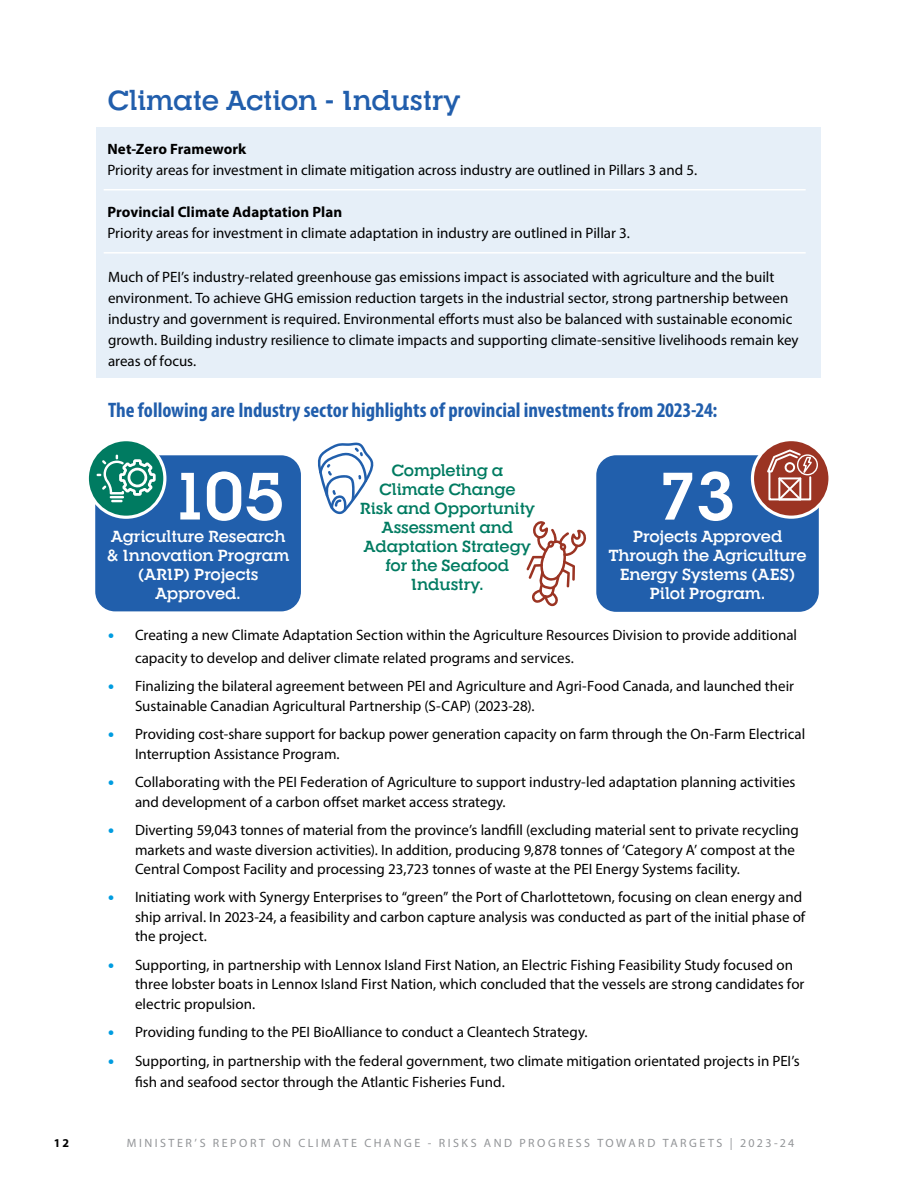
<style>
.page{position:relative;width:918px;height:1188px;background:#fff}
.page>*{position:absolute;margin:0;border:0;box-sizing:border-box;transform-origin:0 0}
.t1{font:700 27px "RNS Camelia";color:#215eac}
.t2{font:700 condensed 21px "Myriad Pro";color:#215eac}
.t3{font:700 15.75px/18.9px "RNS Camelia";letter-spacing:-.005em;color:#fff;text-align:center}
.t4{font:700 15.75px/18.9px "RNS Camelia";color:#007b61;text-align:center}
.t5{font:15px/19.5px "Myriad Pro";color:#000}
.t6{font:12px "Myriad Pro";letter-spacing:.21em;color:#939598}
.t7{font:700 12px "Myriad Pro";color:#000}
.s1{font-weight:700}
.s2{font-weight:900;font-size:16.5px;color:#009ce0}
</style>
<div class="page">
<div style="left:97px;top:128px;width:724px;height:250px;background:#e6eff8"></div>
<div style="left:95px;top:455px;width:206px;height:156px;background:#215fac;border-radius:20px"></div>
<svg style="left:180px;top:473px;width:20px;height:47px"></svg>
<svg style="left:207px;top:471px;width:75px;height:50px"></svg>
<svg style="left:88px;top:441px;width:78px;height:78px"></svg>
<div style="left:596px;top:455px;width:223px;height:156px;background:#215fac;border-radius:20px"></div>
<svg style="left:663px;top:473px;width:29px;height:47px"></svg>
<svg style="left:699px;top:471px;width:33px;height:50px"></svg>
<svg style="left:751px;top:441px;width:77px;height:78px"></svg>
<svg style="left:317px;top:442px;width:57px;height:73px"></svg>
<svg style="left:526px;top:521px;width:61px;height:86px"></svg>
<hr style="left:104px;top:252px;width:702px;height:2px;background:#fff">
<hr style="left:104px;top:189px;width:702px;height:1px;background:#fff">
<p class="t1" style="left:107px;top:84px;width:355px">Climate Action - Industry</p>
<p class="t5" style="left:107px;top:138px;width:591px;line-height:21px"><span class="s1">Net-Zero Framework<br></span>Priority areas for investment in climate mitigation across industry are outlined in Pillars 3 and 5.</p>
<p class="t5" style="left:107px;top:201px;width:524px;line-height:21px"><span class="s1">Provincial Climate Adaptation Plan<br></span>Priority areas for investment in climate adaptation in industry are outlined in Pillar 3.</p>
<p class="t5" style="left:108px;top:266px;width:692px;line-height:21px">Much of PEI’s industry-related greenhouse gas emissions impact is associated with agriculture and the built environment. To achieve GHG emission reduction targets in the industrial sector, strong partnership between industry and government is required. Environmental efforts must also be balanced with sustainable economic growth. Building industry resilience to climate impacts and supporting climate-sensitive livelihoods remain key areas of focus.</p>
<p class="t2" style="left:108px;top:397px;width:611px">The following are Industry sector highlights of provincial investments from 2023-24:</p>
<p class="t3" style="left:107px;top:527px;width:184px">Agriculture Research &amp; Innovation Program (ARIP) Projects<br>Approved.</p>
<p class="t4" style="left:360px;top:460px;width:177px">Completing a<br>Climate Change<br>Risk and Opportunity<br>Assessment and<br>Adaptation Strategy for the Seafood<br>Industry.</p>
<p class="t3" style="left:608px;top:527px;width:200px">Projects Approved<br>Through the Agriculture<br>Energy Systems (AES)<br>Pilot Program.</p>
<p class="t5" style="left:135px;top:624px;width:664px;line-height:22.5px;text-indent:-27px"><span class="s2">•</span> Creating a new Climate Adaptation Section within the Agriculture Resources Division to provide additional capacity to develop and deliver climate related programs and services.</p>
<p class="t5" style="left:135px;top:676px;width:661px;text-indent:-27px"><span class="s2">•</span> Finalizing the bilateral agreement between PEI and Agriculture and Agri-Food Canada, and launched their<br>Sustainable Canadian Agricultural Partnership (S-CAP) (2023-28).</p>
<p class="t5" style="left:135px;top:724px;width:672px;text-indent:-27px"><span class="s2">•</span> Providing cost-share support for backup power generation capacity on farm through the On-Farm Electrical<br>Interruption Assistance Program.</p>
<p class="t5" style="left:135px;top:772px;width:662px;text-indent:-27px"><span class="s2">•</span> Collaborating with the PEI Federation of Agriculture to support industry-led adaptation planning activities and development of a carbon offset market access strategy.</p>
<p class="t5" style="left:135px;top:820px;width:666px;text-indent:-27px"><span class="s2">•</span> Diverting 59,043 tonnes of material from the province’s landfill (excluding material sent to private recycling markets and waste diversion activities). In addition, producing 9,878 tonnes of ‘Category A’ compost at the<br>Central Compost Facility and processing 23,723 tonnes of waste at the PEI Energy Systems facility.</p>
<p class="t5" style="left:135px;top:887px;width:672px;text-indent:-27px"><span class="s2">•</span> Initiating work with Synergy Enterprises to “green” the Port of Charlottetown, focusing on clean energy and ship arrival. In 2023-24, a feasibility and carbon capture analysis was conducted as part of the initial phase of the project.</p>
<p class="t5" style="left:135px;top:955px;width:671px;text-indent:-27px"><span class="s2">•</span> Supporting, in partnership with Lennox Island First Nation, an Electric Fishing Feasibility Study focused on three lobster boats in Lennox Island First Nation, which concluded that the vessels are strong candidates for electric propulsion.</p>
<p class="t5" style="left:108px;top:1022px;width:481px"><span class="s2">•</span> Providing funding to the PEI BioAlliance to conduct a Cleantech Strategy.</p>
<p class="t5" style="left:135px;top:1050px;width:666px;line-height:21px;text-indent:-27px"><span class="s2">•</span> Supporting, in partnership with the federal government, two climate mitigation orientated projects in PEI’s fish and seafood sector through the Atlantic Fisheries Fund.</p>
<p class="t7" style="left:54px;top:1135px;width:17px">12</p>
<p class="t6" style="left:127px;top:1136px;width:669px">MINISTER’S REPORT ON CLIMATE CHANGE - RISKS AND PROGRESS TOWARD TARGETS | 2023-24</p>
</div>
